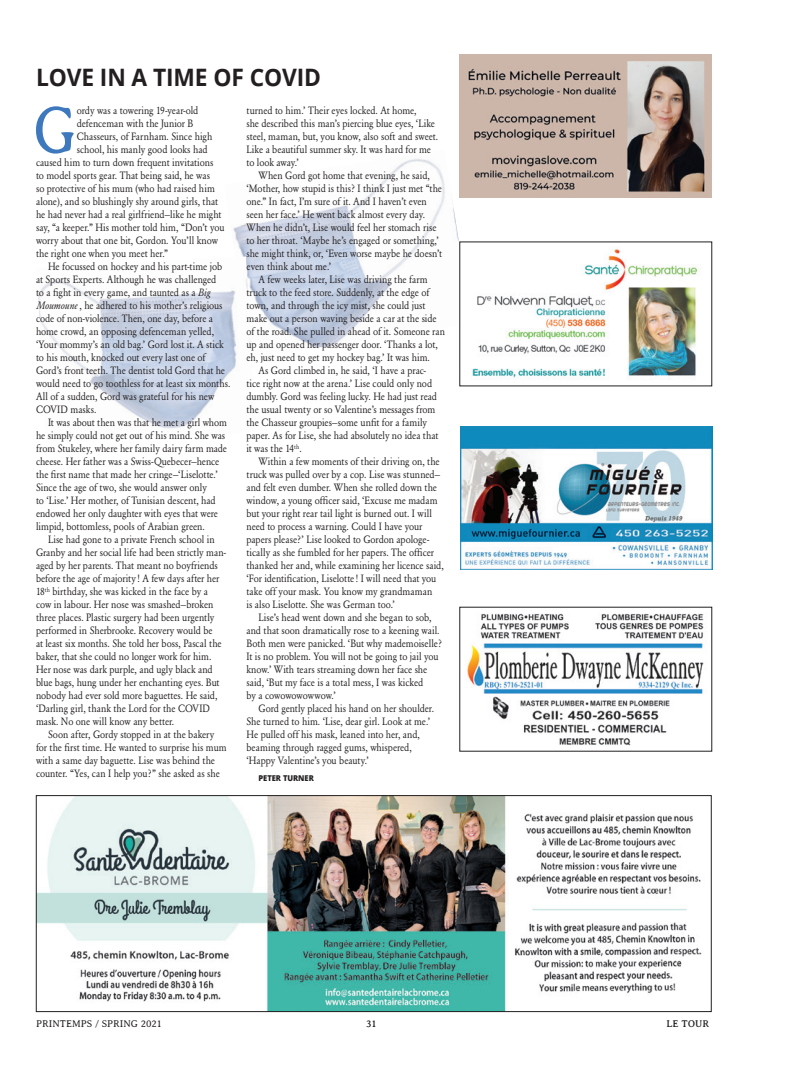
<style>
.page{position:relative;width:792px;height:1080px;background:#fff}
.page>*{position:absolute;margin:0;border:0;box-sizing:border-box;transform-origin:0 0}
.t1{font:300 68.3px "Averia Serif";color:#3e79bd;scale:.9 1}
.Titre{font:700 24px "Open Sans";letter-spacing:-.005em;color:#231f20;scale:.95 1}
.t2{font:10.5px/13px "Garamond BE";letter-spacing:-.005em;color:#231f20;scale:.9 1}
.t3{font:300 10px "Averia Serif";color:#231f20}
.t4{font:10px "Averia Serif";color:#231f20}
.Auteur{font:800 8px "Open Sans";letter-spacing:-.005em;color:#231f20;scale:.95 1}
.s1{font-style:italic}
</style>
<div class="page">
<img style="left:233px;top:150px;width:239px;height:208px">
<img style="left:38px;top:257px;width:217px;height:172px">
<img style="left:461px;top:426px;width:252px;height:144px">
<img style="left:467px;top:613px;width:237px;height:133px">
<img style="left:38px;top:797px;width:664px;height:213px">
<div style="left:36px;top:795px;width:676px;height:217px;border:1px solid #231f20"></div>
<img style="left:462px;top:244px;width:237px;height:135px">
<img style="left:460px;top:54px;width:252px;height:144px">
<p class="Titre" style="left:36px;top:60px;width:302px">LOVE IN A TIME OF COVID</p>
<p class="t1" style="left:33px;top:93px;width:50px">G</p>
<p class="t2" style="left:77px;top:104px;width:137px">ordy was a towering 19-year-old</p>
<p class="t2" style="left:77px;top:117px;width:131px">defenceman with the Junior B</p>
<p class="t2" style="left:77px;top:130px;width:152px">Chasseurs, of Farnham. Since high</p>
<p class="t2" style="left:77px;top:143px;width:147px">school, his manly good looks had</p>
<p class="t2" style="left:36px;top:156px;width:199px">caused him to turn down frequent invitations</p>
<p class="t2" style="left:36px;top:169px;width:195px">to model sports gear. That being said, he was</p>
<p class="t2" style="left:36px;top:182px;width:200px">so protective of his mum (who had raised him</p>
<p class="t2" style="left:36px;top:195px;width:204px">alone), and so blushingly shy around girls, that</p>
<p class="t2" style="left:36px;top:208px;width:207px">he had never had a real girlfriend—like he might</p>
<p class="t2" style="left:36px;top:221px;width:211px">say, “a keeper.” His mother told him, “Don’t you</p>
<p class="t2" style="left:36px;top:234px;width:204px">worry about that one bit, Gordon. You’ll know</p>
<p class="t2" style="left:36px;top:247px;width:148px">the right one when you meet her.”</p>
<p class="t2" style="left:36px;top:260px;width:217px;text-indent:12px">He focussed on hockey and his part-time job at Sports Experts. Although he was challenged<br>to a fight in every game, and taunted as a <span class="s1">Big Moumoune</span> , he adhered to his mother’s religious code of non-violence. Then, one day, before a home crowd, an opposing defenceman yelled, ‘Your mommy’s an old bag.’ Gord lost it. A stick to his mouth, knocked out every last one of Gord’s front teeth. The dentist told Gord that he would need to go toothless for at least six months.<br>All of a sudden, Gord was grateful for his new COVID masks.</p>
<p class="t2" style="left:36px;top:416px;width:214px;text-indent:12px">It was about then was that he met a girl whom he simply could not get out of his mind. She was from Stukeley, where her family dairy farm made cheese. Her father was a Swiss-Quebecer—hence the first name that made her cringe—‘Liselotte.’ Since the age of two, she would answer only<br>to ‘Lise.’ Her mother, of Tunisian descent, had endowed her only daughter with eyes that were limpid, bottomless, pools of Arabian green.</p>
<p class="t2" style="left:36px;top:533px;width:213px;text-indent:12px">Lise had gone to a private French school in Granby and her social life had been strictly man&shy;aged by her parents. That meant no boyfriends before the age of majority! A few days after her 18<sup>th</sup> birthday, she was kicked in the face by a<br>cow in labour. Her nose was smashed—broken three places. Plastic surgery had been urgently performed in Sherbrooke. Recovery would be<br>at least six months. She told her boss, Pascal the baker, that she could no longer work for him.<br>Her nose was dark purple, and ugly black and blue bags, hung under her enchanting eyes. But nobody had ever sold more baguettes. He said, ‘Darling girl, thank the Lord for the COVID mask. No one will know any better.</p>
<p class="t2" style="left:36px;top:728px;width:213px;text-indent:12px">Soon after, Gordy stopped in at the bakery for the first time. He wanted to surprise his mum with a same day baguette. Lise was behind the counter. “Yes, can I help you?” she asked as she</p>
<p class="t2" style="left:246px;top:104px;width:215px">turned to him.’ Their eyes locked. At home,<br>she described this man’s piercing blue eyes, ‘Like steel, maman, but, you know, also soft and sweet.<br>Like a beautiful summer sky. It was hard for me to look away.’</p>
<p class="t2" style="left:246px;top:169px;width:219px;text-indent:12px">When Gord got home that evening, he said, ‘Mother, how stupid is this? I think I just met “the one.” In fact, I’m sure of it. And I haven’t even seen her face.’ He went back almost every day.<br>When he didn’t, Lise would feel her stomach rise to her throat. ‘Maybe he’s engaged or something,’ she might think, or, ‘Even worse maybe he doesn’t even think about me.’</p>
<p class="t2" style="left:246px;top:273px;width:222px;text-indent:12px">A few weeks later, Lise was driving the farm truck to the feed store. Suddenly, at the edge of town, and through the icy mist, she could just make out a person waving beside a car at the side of the road. She pulled in ahead of it. Someone ran up and opened her passenger door. ‘Thanks a lot, eh, just need to get my hockey bag.’ It was him.</p>
<p class="t2" style="left:246px;top:364px;width:215px;text-indent:12px">As Gord climbed in, he said, ‘I have a prac&shy;tice right now at the arena.’ Lise could only nod dumbly. Gord was feeling lucky. He had just read the usual twenty or so Valentine’s messages from the Chasseur groupies—some unfit for a family paper. As for Lise, she had absolutely no idea that it was the 14<sup>th</sup>.</p>
<p class="t2" style="left:246px;top:455px;width:221px;text-indent:12px">Within a few moments of their driving on, the truck was pulled over by a cop. Lise was stunned— and felt even dumber. When she rolled down the window, a young officer said, ‘Excuse me madam but your right rear tail light is burned out. I will need to process a warning. Could I have your papers please?’ Lise looked to Gordon apologe&shy;tically as she fumbled for her papers. The officer thanked her and, while examining her licence said, ‘For identification, Liselotte ! I will need that you take off your mask. You know my grandmaman<br>is also Liselotte. She was German too.’</p>
<p class="t2" style="left:246px;top:611px;width:219px;text-indent:12px">Lise’s head went down and she began to sob, and that soon dramatically rose to a keening wail.<br>Both men were panicked. ‘But why mademoiselle?<br>It is no problem. You will not be going to jail you know.’ With tears streaming down her face she said, ‘But my face is a total mess, I was kicked<br>by a cowowowowwow.’</p>
<p class="t2" style="left:246px;top:702px;width:210px;text-indent:12px">Gord gently placed his hand on her shoulder.<br>She turned to him. ‘Lise, dear girl. Look at me.’ He pulled off his mask, leaned into her, and, beaming through ragged gums, whispered, ‘Happy Valentine’s you beauty.’</p>
<p class="Auteur" style="left:258px;top:772px;width:60px">PETER TURNER</p>
<p class="t3" style="left:36px;top:1018px;width:127px">PRINTEMPS / SPRING 2021</p>
<p class="t4" style="left:366px;top:1018px;width:12px">31</p>
<p class="t4" style="left:667px;top:1018px;width:44px">LE TOUR</p>
</div>
